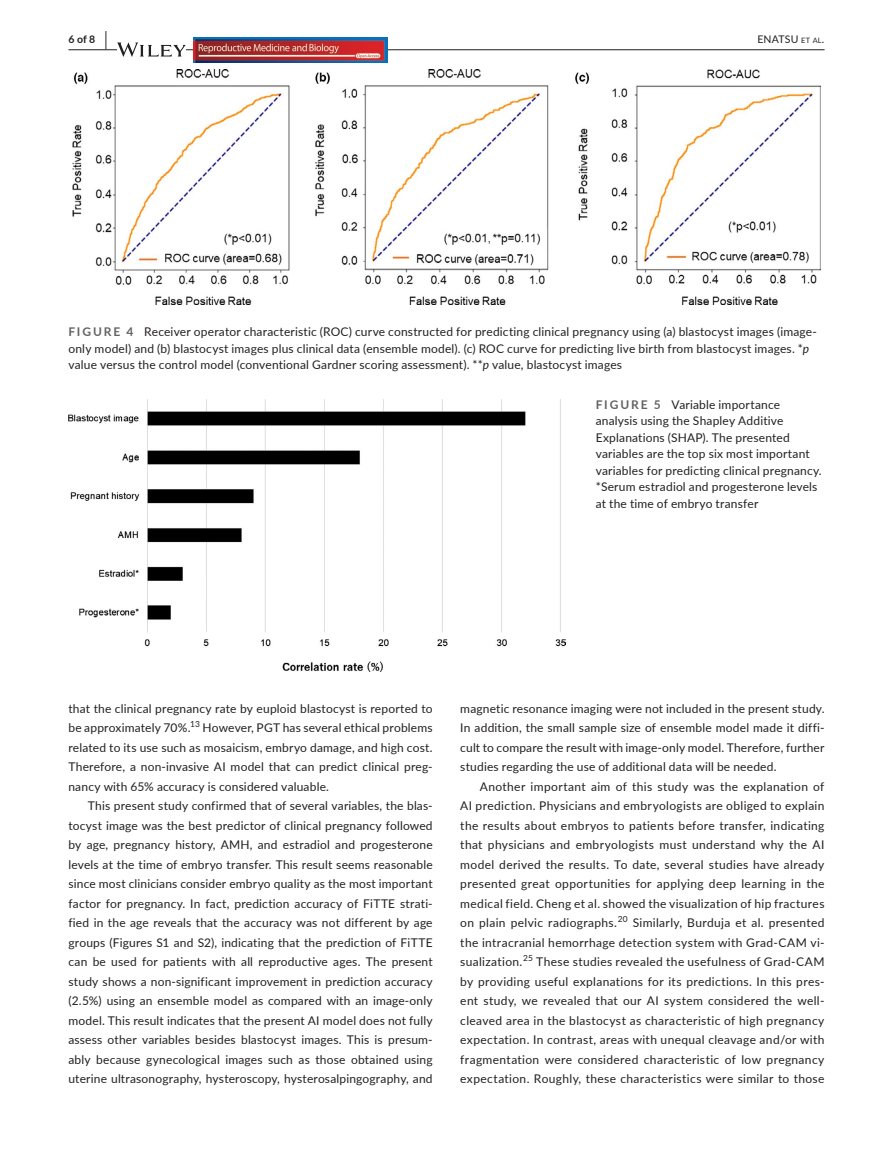
<style>
.page{position:relative;width:893px;height:1174px;background:#fff}
.page>*{position:absolute;margin:0;border:0;box-sizing:border-box;transform-origin:0 0}
.t1{font:12px/19.5px "Lato";letter-spacing:.015em;color:#231f20;text-align:justify}
.t2{font:10.5px "Lato";letter-spacing:.015em;color:#231f20}
.t3{font:700 10.5px "Lato";color:#231f20}
.t4{font:8.4px "Lato";color:#231f20}
.s1{font-size:19.5px}
.s2{font-size:7.35px}
.s3{font-weight:700;color:#636366}
.s4{font-style:italic}
</style>
<div class="page">
<hr style="left:68px;top:49px;width:756px;height:1px;background:#231f20">
<svg style="left:117px;top:42px;width:69px;height:15px"></svg>
<img style="left:193px;top:37px;width:195px;height:25px">
<img style="left:72px;top:69px;width:749px;height:235px">
<img style="left:68px;top:399px;width:498px;height:272px">
<p class="t3" style="left:68px;top:31px;width:40px">6 of 8 <span class="s1">|</span></p>
<p class="t2" style="left:757px;top:31px;width:68px">ENATSU <span class="s2">et al</span>.</p>
<p class="t1" style="left:68px;top:323px;width:750px;line-height:16.5px;text-align:left"><span class="s3">FIGURE 4</span> Receiver operator characteristic (ROC) curve constructed for predicting clinical pregnancy using (a) blastocyst images (image&shy;only model) and (b) blastocyst images plus clinical data (ensemble model). (c) ROC curve for predicting live birth from blastocyst images. *<span class="s4">p </span>value versus the control model (conventional Gardner scoring assessment). **<span class="s4">p</span> value, blastocyst images</p>
<p class="t1" style="left:596px;top:396px;width:228px;line-height:16.5px;text-align:left"><span class="s3">FIGURE 5</span> Variable importance analysis using the Shapley Additive Explanations (SHAP). The presented variables are the top six most important variables for predicting clinical pregnancy. *Serum estradiol and progesterone levels at the time of embryo transfer</p>
<p class="t1" style="left:68px;top:698px;width:366px">that the clinical pregnancy rate by euploid blastocyst is reported to be approximately 70%.</p>
<p class="t4" style="left:190px;top:718px;width:11px">13</p>
<p class="t1" style="left:68px;top:717px;width:366px;text-indent:134px">However, PGT has several ethical problems related to its use such as mosaicism, embryo damage, and high cost.<br>Therefore, a non-invasive AI model that can predict clinical preg&shy;nancy with 65% accuracy is considered valuable.</p>
<p class="t1" style="left:68px;top:795px;width:366px;text-indent:20px">This present study confirmed that of several variables, the blas&shy;tocyst image was the best predictor of clinical pregnancy followed by age, pregnancy history, AMH, and estradiol and progesterone levels at the time of embryo transfer. This result seems reasonable since most clinicians consider embryo quality as the most important factor for pregnancy. In fact, prediction accuracy of FiTTE strati&shy;fied in the age reveals that the accuracy was not different by age groups (Figures S1 and S2), indicating that the prediction of FiTTE can be used for patients with all reproductive ages. The present study shows a non-significant improvement in prediction accuracy (2.5%) using an ensemble model as compared with an image-only model. This result indicates that the present AI model does not fully assess other variables besides blastocyst images. This is presum&shy;ably because gynecological images such as those obtained using uterine ultrasonography, hysteroscopy, hysterosalpingography, and</p>
<p class="t1" style="left:460px;top:698px;width:366px">magnetic resonance imaging were not included in the present study.<br>In addition, the small sample size of ensemble model made it diffi&shy;cult to compare the result with image-only model. Therefore, further studies regarding the use of additional data will be needed.</p>
<p class="t1" style="left:460px;top:776px;width:366px;text-indent:20px">Another important aim of this study was the explanation of AI prediction. Physicians and embryologists are obliged to explain the results about embryos to patients before transfer, indicating that physicians and embryologists must understand why the AI model derived the results. To date, several studies have already presented great opportunities for applying deep learning in the medical field. Cheng et al. showed the visualization of hip fractures on plain pelvic radiographs.<sup>20</sup> Similarly, Burduja et al. presented the intracranial hemorrhage detection system with Grad-CAM vi&shy;sualization.</p>
<p class="t4" style="left:523px;top:952px;width:12px">25</p>
<p class="t1" style="left:460px;top:951px;width:366px;text-indent:76px">These studies revealed the usefulness of Grad-CAM by providing useful explanations for its predictions. In this pres&shy;ent study, we revealed that our AI system considered the well&shy;cleaved area in the blastocyst as characteristic of high pregnancy expectation. In contrast, areas with unequal cleavage and/or with fragmentation were considered characteristic of low pregnancy expectation. Roughly, these characteristics were similar to those</p>
</div>
